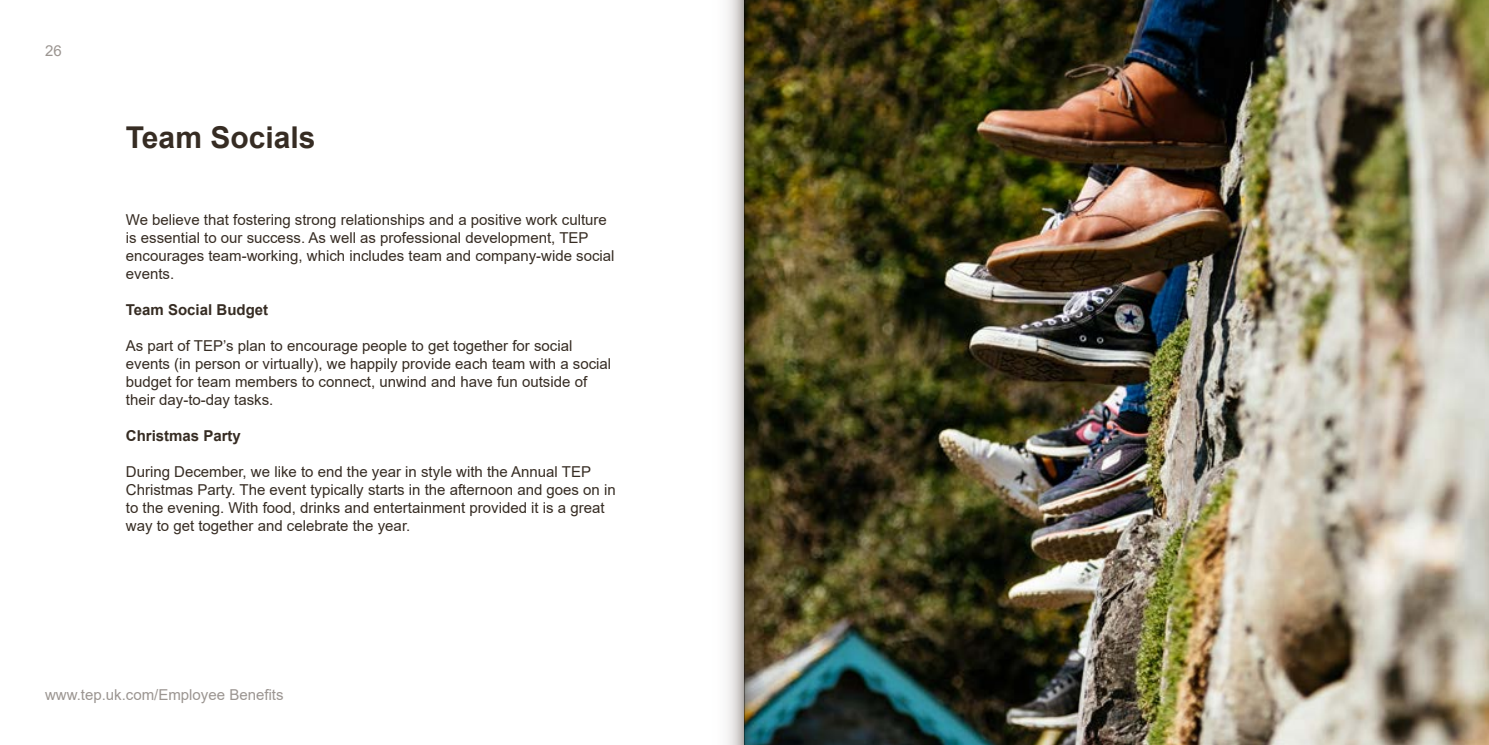
<style>
.page{position:relative;width:1489px;height:745px;background:#fff}
.page>*{position:absolute;margin:0;border:0;box-sizing:border-box;transform-origin:0 0}
.t1{font:700 30px "Arial";color:#362c23}
.t2{font:15px/18px "Arial";color:#362c23}
.t3{font:15px "Arial";color:#9b9591}
.t4{font:700 15px "Arial";color:#362c23}
</style>
<div class="page">
<img style="left:727px;top:0;width:761px;height:744px">
<img style="left:744px;top:0;width:58px;height:744px">
<p class="t3" style="left:45px;top:40px;width:18px">26</p>
<h1 class="t1" style="left:126px;top:116px;width:191px">Team Socials</h1>
<p class="t2" style="left:126px;top:210px;width:490px">We believe that fostering strong relationships and a positive work culture is essential to our success. As well as professional development, TEP encourages team-working, which includes team and company-wide social events.</p>
<p class="t4" style="left:126px;top:299px;width:144px">Team Social Budget</p>
<p class="t2" style="left:126px;top:336px;width:487px">As part of TEP’s plan to encourage people to get together for social events (in person or virtually), we happily provide each team with a social budget for team members to connect, unwind and have fun outside of their day-to-day tasks.</p>
<p class="t4" style="left:126px;top:425px;width:117px">Christmas Party</p>
<p class="t2" style="left:126px;top:462px;width:491px">During December, we like to end the year in style with the Annual TEP Christmas Party. The event typically starts in the afternoon and goes on in to the evening. With food, drinks and entertainment provided it is a great way to get together and celebrate the year.</p>
<p class="t3" style="left:45px;top:683px;width:240px">www.tep.uk.com/Employee Benefits</p>
</div>
